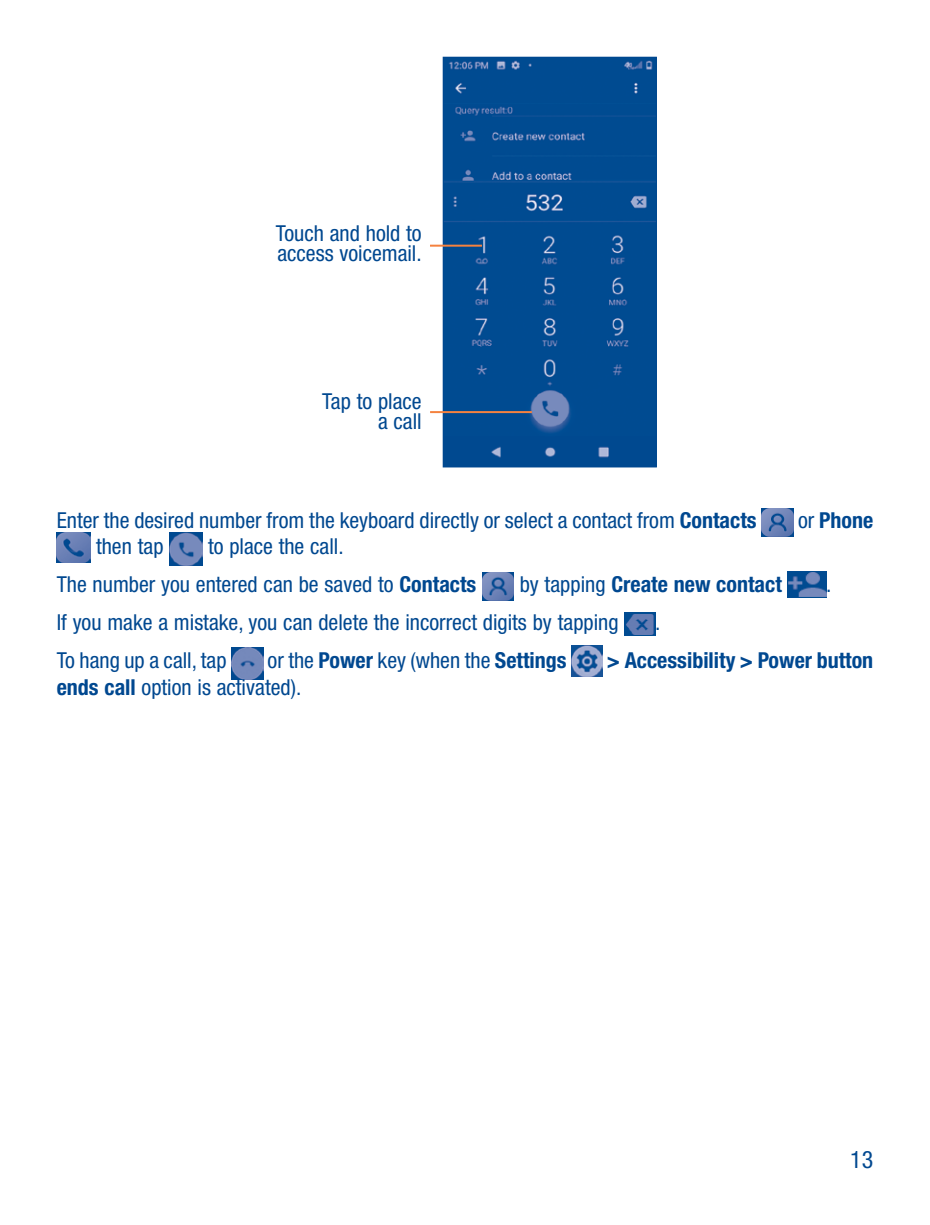
<style>
.page{position:relative;width:930px;height:1225px;background:#fff}
.page>*{position:absolute;margin:0;border:0;box-sizing:border-box;transform-origin:0 0}
.t1{font:condensed 24px "Helvetica Neue LT Pro";color:#004890}
.t2{font:condensed 22px/20px "Helvetica Neue LT Pro";color:#004890}
.t3{font:700 condensed 22px "Helvetica Neue LT Pro";color:#004890}
.s1{font-weight:700}
.s2{font-weight:400}
</style>
<div class="page">
<img style="left:445px;top:59px;width:210px;height:406px">
<div style="left:443px;top:57px;width:214px;height:410px;border:1px solid #004890"></div>
<hr style="left:430px;top:245px;width:52px;height:2px;background:#f5823f">
<hr style="left:430px;top:411px;width:102px;height:2px;background:#f5823f">
<img style="left:761px;top:508px;width:32px;height:28px">
<img style="left:57px;top:532px;width:33px;height:31px">
<img style="left:169px;top:532px;width:33px;height:33px">
<img style="left:482px;top:572px;width:32px;height:28px">
<img style="left:787px;top:571px;width:39px;height:27px">
<img style="left:624px;top:613px;width:31px;height:22px">
<img style="left:231px;top:648px;width:32px;height:31px">
<img style="left:571px;top:645px;width:31px;height:32px">
<p class="t2" style="left:276px;top:223px;width:147px">Touch and hold to access voicemail.</p>
<p class="t2" style="left:322px;top:391px;width:101px;text-align:right">Tap to place a call</p>
<p class="t2" style="left:57px;top:510px;width:701px">Enter the desired number from the keyboard directly or select a contact from <span class="s1">Contacts</span></p>
<p class="t3" style="left:798px;top:507px;width:77px"><span class="s2">or</span> Phone</p>
<p class="t2" style="left:96px;top:536px;width:69px">then tap</p>
<p class="t2" style="left:57px;top:527px;width:421px;line-height:37.6px;text-indent:151px">to place the call.<br>The number you entered can be saved to <span class="s1">Contacts</span></p>
<p class="t3" style="left:520px;top:571px;width:264px"><span class="s2">by tapping</span> Create new contact</p>
<p class="t2" style="left:826px;top:574px;width:7px">.</p>
<p class="t2" style="left:57px;top:612px;width:563px">If you make a mistake, you can delete the incorrect digits by tapping</p>
<p class="t2" style="left:655px;top:612px;width:7px">.</p>
<p class="t2" style="left:57px;top:650px;width:171px">To hang up a call, tap</p>
<p class="t2" style="left:268px;top:650px;width:301px">or the <span class="s1">Power</span> key (when the <span class="s1">Settings</span></p>
<p class="t3" style="left:607px;top:647px;width:268px">&gt; Accessibility &gt; Power button</p>
<p class="t2" style="left:57px;top:676px;width:246px"><span class="s1">ends call</span> option is activated).</p>
<p class="t1" style="left:850px;top:1145px;width:25px">13</p>
</div>
